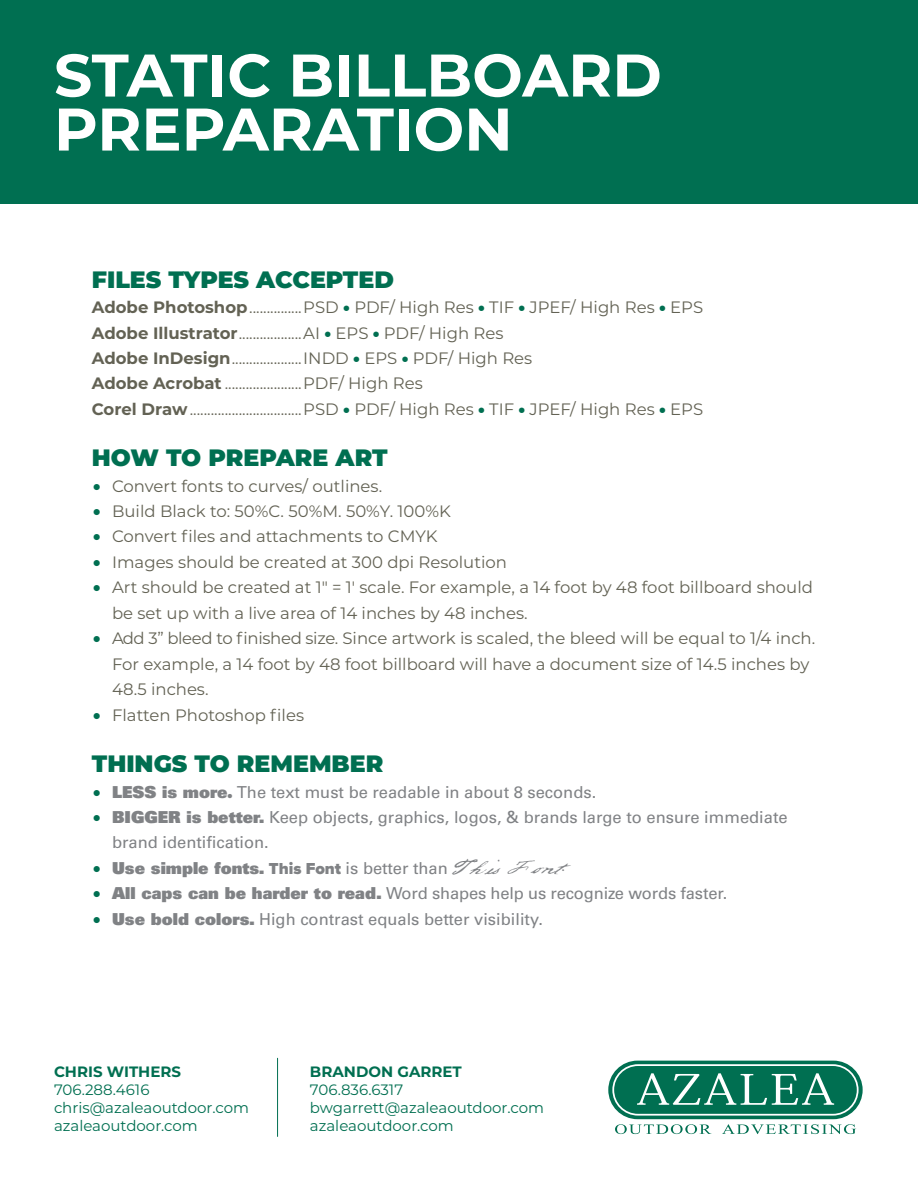
<style>
.page{position:relative;width:918px;height:1188px;background:#fff}
.page>*{position:absolute;margin:0;border:0;box-sizing:border-box;transform-origin:0 0}
.t1{font:700 60px/54px "Montserrat";color:#fff}
.t2{font:900 23.7px "Montserrat";color:#006f51}
.t3{font:16.5px/25.5px "Montserrat";color:#636254}
.t4{font:16.5px/25.5px "Univers";color:#808285}
.t5{font:900 16.5px "Univers";color:#808285}
.t6{font:15px/18px "Montserrat";color:#006f51}
.t7{font:700 15px "Montserrat";color:#006f51}
.s1{font-weight:700}
.s2{font-weight:900;color:#006f51}
.s3{font-family:"Avant Garde";color:#006f51}
.s4{font-weight:900}
.s5{font-family:"Montserrat";font-weight:900}
.s6{font-family:"Avant Garde";font-weight:400;color:#006f51}
.s7{font-family:"Proxima Nova"}
.s8{font-weight:400}
</style>
<div class="page">
<div style="left:0;top:0;width:918px;height:203px;background:#006f51"></div>
<div style="left:608px;top:1061px;width:255px;height:58px;background:#006f51;border-radius:29px"></div>
<svg style="left:612px;top:1064px;width:247px;height:52px"></svg>
<svg style="left:615px;top:1124px;width:241px;height:10px"></svg>
<hr style="left:277px;top:1058px;width:1px;height:78px;background:#006f51">
<h1 class="t1" style="left:54px;top:45px;width:609px">STATIC BILLBOARD<br>PREPARATION</h1>
<h2 class="t2" style="left:92px;top:261px;width:304px">FILES TYPES ACCEPTED</h2>
<p class="t3" style="left:92px;top:294px;width:613px"><span class="s1">Adobe Photoshop</span>...............PSD <span class="s2">•</span> PDF/ High Res <span class="s2">•</span> TIF <span class="s2">•</span> JPEF/ High Res <span class="s2">•</span> EPS <span class="s1">Adobe Illustrator</span>..................AI <span class="s2">•</span> EPS <span class="s2">•</span> PDF/ High Res<br><span class="s1">Adobe InDesign</span>....................INDD <span class="s2">•</span> EPS <span class="s2">•</span> PDF/ High Res<br><span class="s1">Adobe Acrobat</span> ......................PDF/ High Res<br><span class="s1">Corel Draw</span>................................PSD <span class="s2">•</span> PDF/ High Res <span class="s2">•</span> TIF <span class="s2">•</span> JPEF/ High Res <span class="s2">•</span> EPS</p>
<h2 class="t2" style="left:92px;top:440px;width:297px">HOW TO PREPARE ART</h2>
<p class="t3" style="left:92px;top:472px;width:292px"><span class="s3">•</span> Convert fonts to curves/ outlines.</p>
<p class="t3" style="left:92px;top:498px;width:361px"><span class="s3">•</span> Build Black to: 50%C. 50%M. 50%Y. 100%K</p>
<p class="t3" style="left:92px;top:523px;width:347px"><span class="s3">•</span> Convert files and attachments to CMYK</p>
<p class="t3" style="left:92px;top:549px;width:417px"><span class="s3">•</span> Images should be created at 300 dpi Resolution</p>
<p class="t3" style="left:112px;top:574px;width:702px;text-indent:-20px"><span class="s3">•</span> Art should be created at 1" = 1' scale. For example, a 14 foot by 48 foot billboard should be set up with a live area of 14 inches by 48 inches.</p>
<p class="t3" style="left:112px;top:625px;width:705px;text-indent:-20px"><span class="s3">•</span> Add 3” bleed to finished size. Since artwork is scaled, the bleed will be equal to 1/4 inch.<br>For example, a 14 foot by 48 foot billboard will have a document size of 14.5 inches by<br>48.5 inches.</p>
<p class="t3" style="left:92px;top:702px;width:214px"><span class="s3">•</span> Flatten Photoshop files</p>
<h2 class="t2" style="left:92px;top:746px;width:293px">THINGS TO REMEMBER</h2>
<p class="t4" style="left:92px;top:779px;width:506px"><span class="s3">•</span> <span class="s4">LESS is more</span><span class="s5">.</span> The text must be readable in about 8 seconds.</p>
<p class="t4" style="left:112px;top:805px;width:677px;text-indent:-20px"><span class="s3">•</span> <span class="s4">BIGGER is better.</span> Keep objects, graphics, logos, &amp; brands large to ensure immediate brand identification.</p>
<p class="t5" style="left:92px;top:857px;width:481px"><span class="s6">•</span> Use simple fonts. <span class="s7">This Font</span> <span class="s8">is better than</span> <sup>This</sup> <sup>Font</sup><sup>.</sup></p>
<p class="t4" style="left:92px;top:881px;width:637px"><span class="s3">•</span> <span class="s4">All caps can be harder to read.</span> Word shapes help us recognize words faster.</p>
<p class="t4" style="left:92px;top:906px;width:453px"><span class="s3">•</span> <span class="s4">Use bold colors.</span> High contrast equals better visibility.</p>
<p class="t7" style="left:54px;top:1061px;width:129px">CHRIS WITHERS</p>
<p class="t6" style="left:54px;top:1080px;width:197px">706.288.4616 chris@azaleaoutdoor.com azaleaoutdoor.com</p>
<p class="t7" style="left:310px;top:1061px;width:153px">BRANDON GARRET</p>
<p class="t6" style="left:310px;top:1080px;width:236px">706.836.6317 bwgarrett@azaleaoutdoor.com azaleaoutdoor.com</p>
</div>
